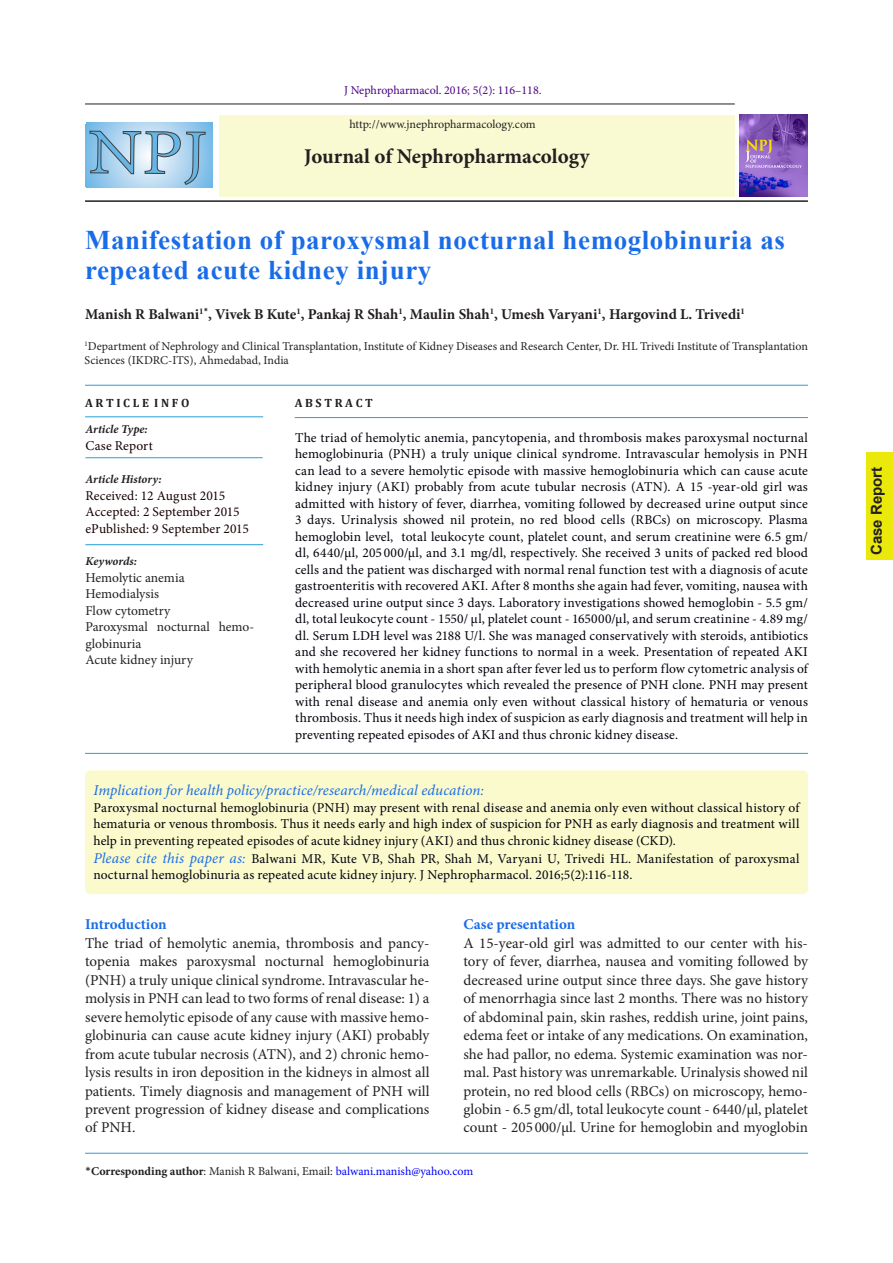
<style>
.page{position:relative;width:893px;height:1263px;background:#fff}
.page>*{position:absolute;margin:0;border:0;box-sizing:border-box;transform-origin:0 0}
.t1{font:700 27px/30px "Times New Roman";letter-spacing:.02em;color:#196ce8}
.t2{font:700 21px "Minion Pro";color:#231f20}
.t3{font:15px/18.5px "Minion Pro";color:#231f20;text-align:justify}
.t4{font:700 15px "Minion Pro";color:#231f20}
.abstract{font:italic 15px "Minion Pro";letter-spacing:.005em;color:#196ce8}
.t5{font:700 15px "Minion Pro";letter-spacing:-.005em;color:#196ce8}
.t6{font:700 15px "Arial";color:#231f20}
.abstract-2{font:13.5px/16.5px "Minion Pro";letter-spacing:.01em;color:#00000b;text-align:justify}
.t7{font:13.5px/16.5px "Minion Pro";color:#231f20}
.t8{font:13.5px "Minion Pro";letter-spacing:.005em;color:#170000}
.t9{font:12px/14.4px "Minion Pro";color:#231f20}
.t10{font:12px "Minion Pro";color:#00f}
.t11{font:italic 700 12px "Minion Pro";color:#231f20}
.t12{font:12px "Minion Pro";color:#4b0082}
.t13{font:700 12px "Cambria";color:#231f20}
.s1{font-style:italic;font-size:15px;color:#196ce8}
.s2{font-family:"Calibri";color:#231f20}
.s3{font-weight:700;color:#231f20}
.s4{color:#231f20}
</style>
<div class="page">
<hr style="left:85px;top:104px;width:650px;height:1px;background:#231f20">
<hr style="left:85px;top:200px;width:723px;height:2px;background:#231f20">
<div style="left:219px;top:115px;width:516px;height:81px;background:#fafad2"></div>
<hr style="left:85px;top:1153px;width:723px;height:1px;background:#28a0da">
<div style="left:85px;top:770px;width:723px;height:124px;background:#fafacd;border-radius:5px"></div>
<hr style="left:295px;top:417px;width:513px;height:1px;background:#28a0da">
<hr style="left:85px;top:385px;width:723px;height:1px;background:#28a0da">
<hr style="left:85px;top:753px;width:723px;height:1px;background:#28a0da">
<hr style="left:85px;top:416px;width:178px;height:1px;background:#28a0da">
<hr style="left:85px;top:544px;width:178px;height:1px;background:#28a0da">
<hr style="left:85px;top:457px;width:178px;height:1px;background:#28a0da">
<div style="left:867px;top:452px;width:26px;height:107px;background:#ebe90b"></div>
<img style="left:740px;top:115px;width:68px;height:81px">
<svg style="left:85px;top:123px;width:127px;height:65px;background:#92c7eb"></svg>
<svg style="left:90px;top:131px;width:115px;height:54px;background:#a8c7dd"></svg>
<p class="t12" style="left:344px;top:82px;width:199px">J Nephropharmacol. 2016; 5(2): 116–118.</p>
<p class="t9" style="left:349px;top:117px;width:188px">http://www.jnephropharmacology.com</p>
<p class="t2" style="left:304px;top:142px;width:287px">Journal of Nephropharmacology</p>
<p class="t1" style="left:85px;top:224px;width:701px">Manifestation of paroxysmal nocturnal hemoglobinuria as repeated acute kidney injury</p>
<p class="t4" style="left:85px;top:304px;width:661px">Manish R Balwani<sup>1</sup><sup>*</sup>, Vivek B Kute<sup>1</sup>, Pankaj R Shah<sup>1</sup>, Maulin Shah<sup>1</sup>, Umesh Varyani<sup>1</sup>, Hargovind L. Trivedi<sup>1</sup></p>
<p class="t9" style="left:85px;top:339px;width:725px"><sup>1</sup>Department of Nephrology and Clinical Transplantation, Institute of Kidney Diseases and Research Center, Dr. HL Trivedi Institute of Transplantation<br>Sciences (IKDRC-ITS), Ahmedabad, India</p>
<p class="t13" style="left:85px;top:395px;width:106px">A R T I C L E I N F O</p>
<p class="t11" style="left:85px;top:421px;width:64px">Article Type:</p>
<p class="t8" style="left:85px;top:436px;width:69px">Case Report</p>
<p class="t11" style="left:85px;top:471px;width:78px">Article History:</p>
<p class="t8" style="left:85px;top:486px;width:141px">Received: 12 August 2015</p>
<p class="t8" style="left:85px;top:503px;width:156px">Accepted: 2 September 2015</p>
<p class="t8" style="left:85px;top:519px;width:165px">ePublished: 9 September 2015</p>
<p class="t11" style="left:85px;top:553px;width:53px">Keywords:</p>
<p class="t7" style="left:85px;top:569px;width:101px">Hemolytic anemia</p>
<p class="t7" style="left:85px;top:586px;width:75px">Hemodialysis</p>
<p class="t7" style="left:85px;top:602px;width:86px">Flow cytometry</p>
<p class="t7" style="left:85px;top:619px;width:170px">Paroxysmal nocturnal hemo&shy;globinuria</p>
<p class="t7" style="left:85px;top:652px;width:109px">Acute kidney injury</p>
<p class="t13" style="left:295px;top:395px;width:80px">A B S T R A C T</p>
<p class="abstract-2" style="left:295px;top:429px;width:514px">The triad of hemolytic anemia, pancytopenia, and thrombosis makes paroxysmal nocturnal hemoglobinuria (PNH) a truly unique clinical syndrome. Intravascular hemolysis in PNH can lead to a severe hemolytic episode with massive hemoglobinuria which can cause acute kidney injury (AKI) probably from acute tubular necrosis (ATN). A 15 -year-old girl was admitted with history of fever, diarrhea, vomiting followed by decreased urine output since 3 days. Urinalysis showed nil protein, no red blood cells (RBCs) on microscopy. Plasma hemoglobin level, total leukocyte count, platelet count, and serum creatinine were 6.5 gm/ dl, 6440/µl, 205 000/µl, and 3.1 mg/dl, respectively. She received 3 units of packed red blood cells and the patient was discharged with normal renal function test with a diagnosis of acute gastroenteritis with recovered AKI. After 8 months she again had fever, vomiting, nausea with decreased urine output since 3 days. Laboratory investigations showed hemoglobin - 5.5 gm/ dl, total leukocyte count - 1550/ µl, platelet count - 165000/µl, and serum creatinine - 4.89 mg/ dl. Serum LDH level was 2188 U/l. She was managed conservatively with steroids, antibiotics and she recovered her kidney functions to normal in a week. Presentation of repeated AKI with hemolytic anemia in a short span after fever led us to perform flow cytometric analysis of peripheral blood granulocytes which revealed the presence of PNH clone. PNH may present with renal disease and anemia only even without classical history of hematuria or venous thrombosis. Thus it needs high index of suspicion as early diagnosis and treatment will help in preventing repeated episodes of AKI and thus chronic kidney disease.</p>
<p class="abstract" style="left:94px;top:780px;width:392px">Implication for health policy/practice/research/medical education:</p>
<p class="abstract-2" style="left:94px;top:799px;width:707px">Paroxysmal nocturnal hemoglobinuria (PNH) may present with renal disease and anemia only even without classical history of hematuria or venous thrombosis. Thus it needs early and high index of suspicion for PNH as early diagnosis and treatment will help in preventing repeated episodes of acute kidney injury (AKI) and thus chronic kidney disease (CKD).</p>
<p class="abstract-2" style="left:94px;top:850px;width:707px"><span class="s1">Please cite this paper as:</span> Balwani MR, Kute VB, Shah PR, Shah M, Varyani U, Trivedi HL. Manifestation of paroxysmal nocturnal hemoglobinuria as repeated acute kidney injury. J Nephropharmacol. 2016;5(2):116-118.</p>
<p class="t5" style="left:85px;top:914px;width:83px">Introduction</p>
<p class="t3" style="left:85px;top:934px;width:346px">The triad of hemolytic anemia, thrombosis and pancy&shy;topenia makes paroxysmal nocturnal hemoglobinuria (PNH) a truly unique clinical syndrome. Intravascular he&shy;molysis in PNH can lead to two forms of renal disease: 1) a severe hemolytic episode of any cause with massive hemo&shy;globinuria can cause acute kidney injury (AKI) probably from acute tubular necrosis (ATN), and 2) chronic hemo&shy;lysis results in iron deposition in the kidneys in almost all patients. Timely diagnosis and management of PNH will prevent progression of kidney disease and complications of PNH.</p>
<p class="t5" style="left:463px;top:914px;width:113px">Case presentation</p>
<p class="t3" style="left:463px;top:934px;width:346px">A 15-year-old girl was admitted to our center with his&shy;tory of fever, diarrhea, nausea and vomiting followed by decreased urine output since three days. She gave history of menorrhagia since last 2 months. There was no history of abdominal pain, skin rashes, reddish urine, joint pains, edema feet or intake of any medications. On examination, she had pallor, no edema. Systemic examination was nor&shy;mal. Past history was unremarkable. Urinalysis showed nil protein, no red blood cells (RBCs) on microscopy, hemo&shy;globin - 6.5 gm/dl, total leukocyte count - 6440/µl, platelet count - 205 000/µl. Urine for hemoglobin and myoglobin</p>
<p class="t10" style="left:85px;top:1163px;width:390px"><span class="s2">*</span><span class="s3">Corresponding author</span><span class="s4">: Manish R Balwani, Email:</span> balwani.manish@yahoo.com</p>
<p class="t6" style="left:866px;top:555px;width:90px;rotate:-90deg">Case Report</p>
</div>
